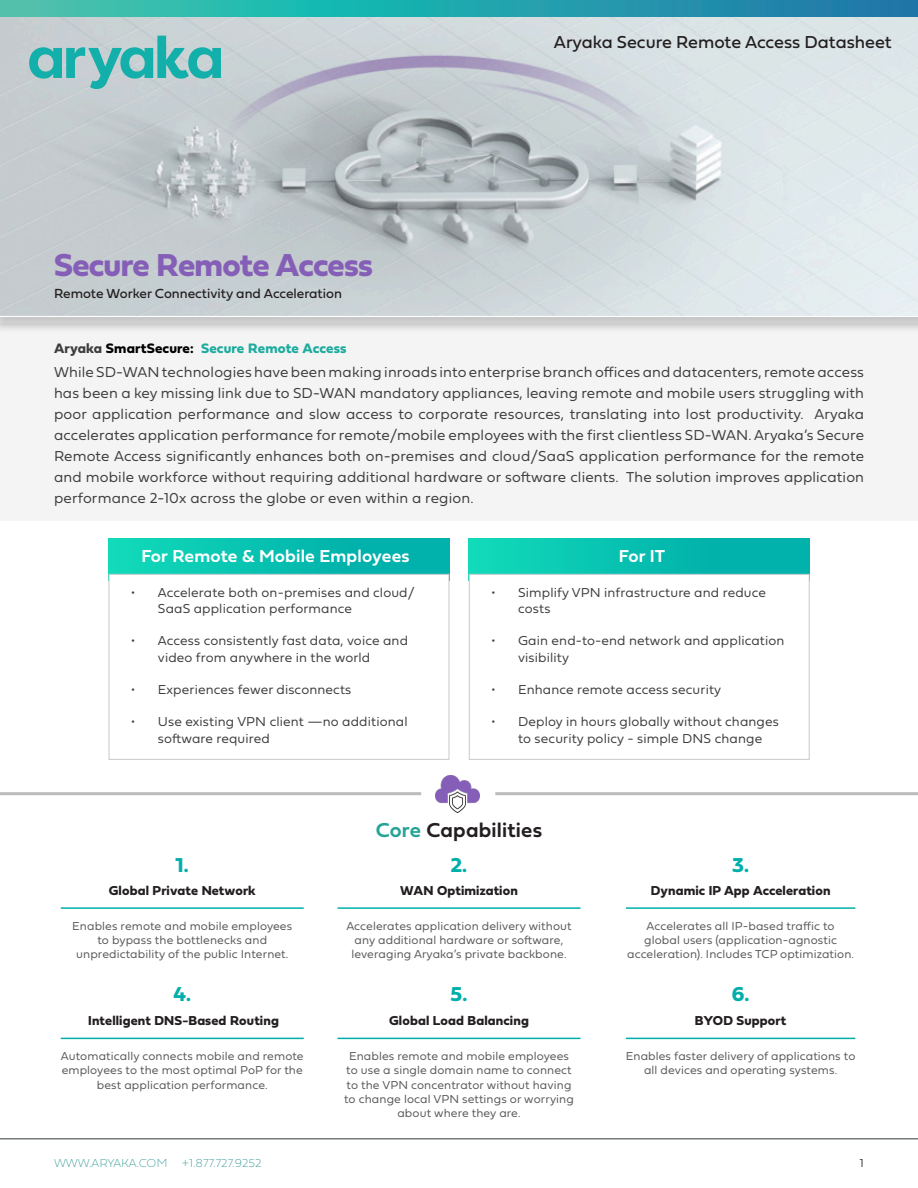
<style>
.page{position:relative;width:918px;height:1188px;background:#fff}
.page>*{position:absolute;margin:0;border:0;box-sizing:border-box;transform-origin:0 0}
.Page_Title{font:33.15px "Fieldwork Geo Bold";letter-spacing:-.02em;color:#855fb7}
.Body_Paragraph{font:21px "Fieldwork Geo Demibold";letter-spacing:.01em;color:#231f20}
.Margin_Paragraph{font:21px "Fieldwork Geo Bold";color:#00afaa}
.Page_Type{font:18px "Fieldwork Geo Regular";color:#231f20}
.Body_Paragraph-2{font:18px "Fieldwork Geo Demibold";letter-spacing:.01em;color:#fff}
.Body_Paragraph-3{font:15px/21px "Fieldwork Geo Light";letter-spacing:.01em;color:#3d3d3d;text-align:justify}
.Body_Paragraph-4{font:14.25px "Fieldwork Geo Bold";letter-spacing:.01em;color:#1cab9e}
.Page_Title-2{font:13.65px "Fieldwork Geo Regular";color:#231f20}
.t1{font:13.5px/16.2px "Fieldwork Geo Light";letter-spacing:.01em;color:#3d3d3d}
.Margin_Paragraph-2{font:13.5px "Fieldwork Geo Bold";letter-spacing:.01em;color:#231f20}
.Margin_Paragraph-3{font:12px/14.4px "Fieldwork Geo Light";letter-spacing:.01em;color:#57585a;text-align:center}
.t2{font:12px "Fieldwork Geo Hair";color:#409e9c}
.t3{font:12px "Fieldwork Geo Light";color:#3d3d3d}
.s1{color:#3d3d3d}
.s2{color:#000002}
.s3{color:#24a396}
</style>
<div class="page">
<hr style="left:0;top:1138px;width:918px;height:1px;background:#727777">
<svg style="left:0;top:0;width:918px;height:17px;background:#27a4ad"></svg>
<div style="left:0;top:323px;width:918px;height:198px;background:#f4f4f4"></div>
<div style="left:0;top:263px;width:918px;height:71px;background:#231f20;opacity:.5"></div>
<hr style="left:0;top:1139px;width:918px;height:1px;background:#727777">
<hr style="left:0;top:792px;width:421px;height:3px;background:#bbb">
<hr style="left:495px;top:792px;width:423px;height:3px;background:#bbb">
<hr style="left:61px;top:907px;width:243px;height:2px;background:#00afaa">
<hr style="left:61px;top:1038px;width:243px;height:1px;background:#00afaa">
<hr style="left:338px;top:907px;width:242px;height:2px;background:#00afaa">
<hr style="left:338px;top:1038px;width:242px;height:1px;background:#00afaa">
<hr style="left:626px;top:907px;width:229px;height:2px;background:#00afaa">
<hr style="left:626px;top:1038px;width:229px;height:1px;background:#00afaa">
<img style="left:435px;top:776px;width:45px;height:36px">
<svg style="left:109px;top:539px;width:340px;height:35px;background:#08c0b0"></svg>
<svg style="left:469px;top:539px;width:341px;height:35px;background:#08c0b0"></svg>
<div style="left:109px;top:574px;width:340px;height:186px;background:#fff;border:1px solid #c7c8ca"></div>
<div style="left:469px;top:574px;width:341px;height:186px;background:#fff;border:1px solid #c7c8ca"></div>
<img style="left:0;top:17px;width:918px;height:300px">
<svg style="left:29px;top:36px;width:201px;height:67px;background:#96c6c7"></svg>
<p class="Page_Title" style="left:54px;top:239px;width:321px">Secure Remote Access</p>
<p class="Page_Title-2" style="left:54px;top:283px;width:289px">Remote Worker Connectivity and Acceleration</p>
<p class="Page_Type" style="left:554px;top:28px;width:339px">Aryaka Secure Remote Access Datasheet</p>
<p class="Body_Paragraph-4" style="left:54px;top:337px;width:294px"><span class="s1">Aryaka</span> <span class="s2">SmartSecure:</span> Secure Remote Access</p>
<p class="Body_Paragraph-3" style="left:54px;top:360px;width:812px">While SD-WAN technologies have been making inroads into enterprise branch offices and datacenters, remote access has been a key missing link due to SD-WAN mandatory appliances, leaving remote and mobile users struggling with poor application performance and slow access to corporate resources, translating into lost productivity. Aryaka accelerates application performance for remote/mobile employees with the first clientless SD-WAN. Aryaka’s Secure Remote Access significantly enhances both on-premises and cloud/SaaS application performance for the remote and mobile workforce without requiring additional hardware or software clients. The solution improves application performance 2-10x across the globe or even within a region.</p>
<p class="Body_Paragraph-2" style="left:141px;top:542px;width:270px">For Remote &amp; Mobile Employees</p>
<p class="Body_Paragraph-2" style="left:619px;top:542px;width:48px">For IT</p>
<p class="t1" style="left:158px;top:584px;width:258px;text-indent:-27px">• Accelerate both on-premises and cloud/<br>SaaS application performance</p>
<p class="t1" style="left:158px;top:632px;width:252px;text-indent:-27px">• Access consistently fast data, voice and video from anywhere in the world</p>
<p class="t1" style="left:131px;top:681px;width:222px">• Experiences fewer disconnects</p>
<p class="t1" style="left:158px;top:713px;width:251px;text-indent:-27px">• Use existing VPN client —no additional software required</p>
<p class="t1" style="left:518px;top:584px;width:249px;text-indent:-27px">• Simplify VPN infrastructure and reduce costs</p>
<p class="t1" style="left:518px;top:632px;width:268px;text-indent:-27px">• Gain end-to-end network and application visibility</p>
<p class="t1" style="left:491px;top:681px;width:231px">• Enhance remote access security</p>
<p class="t1" style="left:518px;top:713px;width:262px;text-indent:-27px">• Deploy in hours globally without changes to security policy - simple DNS change</p>
<p class="Body_Paragraph" style="left:376px;top:813px;width:168px"><span class="s3">Core</span> Capabilities</p>
<p class="Margin_Paragraph" style="left:176px;top:849px;width:15px">1.</p>
<p class="Margin_Paragraph" style="left:451px;top:849px;width:18px">2.</p>
<p class="Margin_Paragraph" style="left:732px;top:849px;width:18px">3.</p>
<p class="Margin_Paragraph-2" style="left:109px;top:880px;width:148px">Global Private Network</p>
<p class="Margin_Paragraph-2" style="left:400px;top:880px;width:119px">WAN Optimization</p>
<p class="Margin_Paragraph-2" style="left:651px;top:880px;width:181px">Dynamic IP App Acceleration</p>
<p class="Margin_Paragraph-3" style="left:72px;top:918px;width:221px">Enables remote and mobile employees to bypass the bottlenecks and unpredictability of the public Internet.</p>
<p class="Margin_Paragraph-3" style="left:346px;top:918px;width:227px">Accelerates application delivery without any additional hardware or software, leveraging Aryaka’s private backbone.</p>
<p class="Margin_Paragraph-3" style="left:627px;top:918px;width:228px">Accelerates all IP-based traffic to<br>global users (application-agnostic acceleration). Includes TCP optimization.</p>
<p class="Margin_Paragraph" style="left:173px;top:977px;width:19px">4.</p>
<p class="Margin_Paragraph" style="left:451px;top:977px;width:18px">5.</p>
<p class="Margin_Paragraph" style="left:732px;top:977px;width:19px">6.</p>
<p class="Margin_Paragraph-2" style="left:88px;top:1010px;width:192px">Intelligent DNS-Based Routing</p>
<p class="Margin_Paragraph-2" style="left:389px;top:1010px;width:141px">Global Load Balancing</p>
<p class="Margin_Paragraph-2" style="left:695px;top:1010px;width:93px">BYOD Support</p>
<p class="Margin_Paragraph-3" style="left:61px;top:1048px;width:244px">Automatically connects mobile and remote employees to the most optimal PoP for the best application performance.</p>
<p class="Margin_Paragraph-3" style="left:344px;top:1048px;width:231px">Enables remote and mobile employees to use a single domain name to connect to the VPN concentrator without having to change local VPN settings or worrying about where they are.</p>
<p class="Margin_Paragraph-3" style="left:626px;top:1048px;width:231px">Enables faster delivery of applications to all devices and operating systems.</p>
<p class="t2" style="left:54px;top:1154px;width:209px">WWW.ARYAKA.COM +1.877.727.9252</p>
<p class="t3" style="left:860px;top:1154px;width:6px">1</p>
</div>
